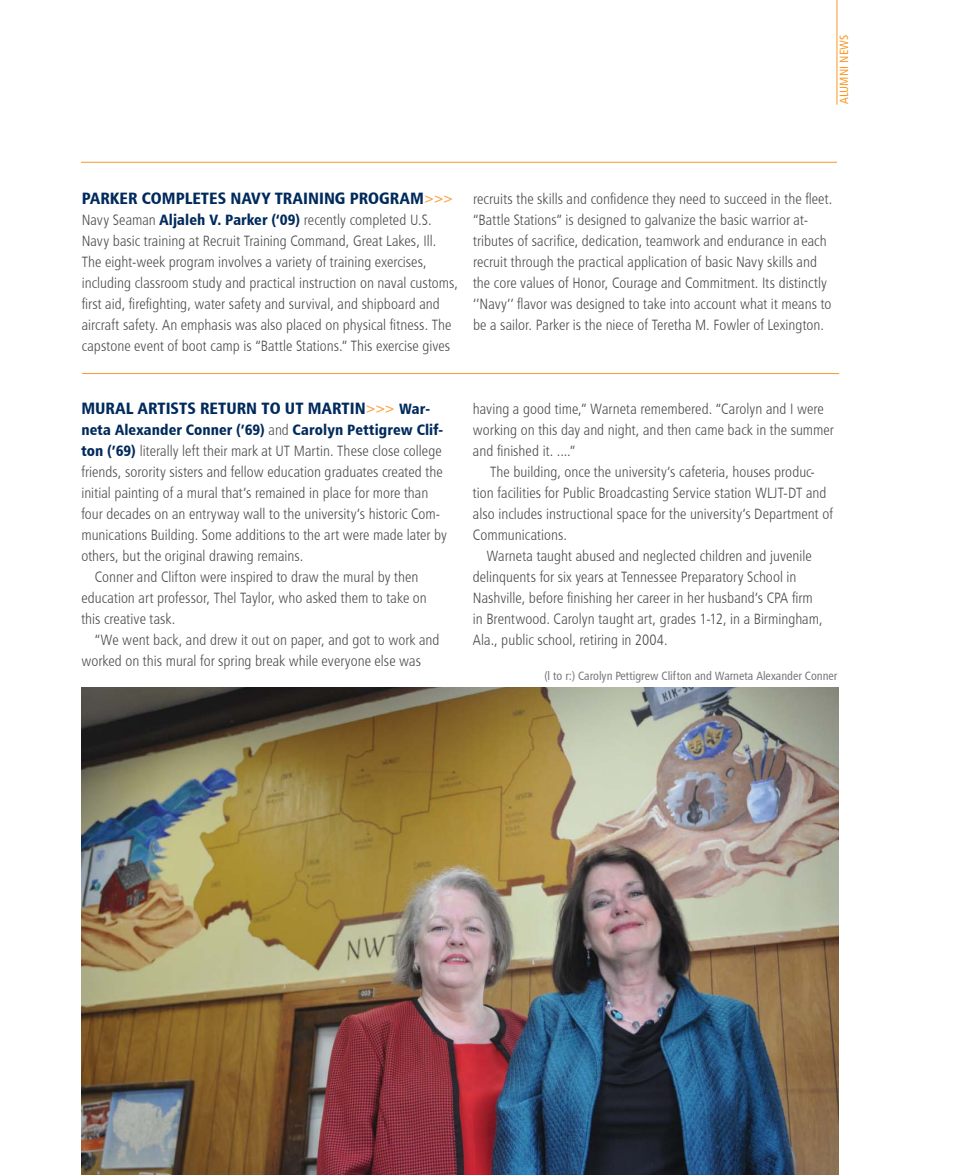
<style>
.page{position:relative;width:972px;height:1175px;background:#fff}
.page>*{position:absolute;margin:0;border:0;box-sizing:border-box;transform-origin:0 0}
.t1{font:16.5px "Humanist 777 BT Black Condensed B";color:#002a5c}
.t2{font:15px/21px "Humanist 777 BT Light Condensed B";color:#4c4c4e}
.t3{font:15px "Humanist 777 BT Black Condensed B";letter-spacing:.005em;color:#002a5c}
.t4{font:12px "Humanist 777 BT Roman Condensed B";color:#77787b}
.t5{font:12px "Humanist 777 BT Roman Condensed B";letter-spacing:.01em;color:#f89828}
.s1{font-family:"Humanist 777 BT Bold Condensed B";font-size:13.5px;color:#faa548}
.s2{font-family:"Humanist 777 BT Black Condensed B";color:#002a5c}
.s3{font-size:15px}
.s4{font-family:"Humanist 777 BT Light Condensed B";color:#4c4c4e}
</style>
<div class="page">
<hr style="left:81px;top:162px;width:756px;height:1px;background:#f89828">
<hr style="left:82px;top:373px;width:757px;height:1px;background:#f89828">
<img style="left:81px;top:687px;width:757px;height:487px">
<hr style="left:837px;top:0;width:1px;height:105px;background:#f89828">
<p class="t5" style="left:837px;top:104px;width:71px;rotate:-90deg">ALUMNI NEWS</p>
<p class="t1" style="left:82px;top:188px;width:374px">PARKER COMPLETES NAVY TRAINING PROGRAM<span class="s1">&gt;&gt;&gt;</span></p>
<p class="t2" style="left:82px;top:209px;width:378px">Navy Seaman <span class="s2">Aljaleh V. Parker (‘09)</span> recently completed U.S.<br>Navy basic training at Recruit Training Command, Great Lakes, Ill.<br>The eight-week program involves a variety of training exercises, including classroom study and practical instruction on naval customs, first aid, firefighting, water safety and survival, and shipboard and aircraft safety. An emphasis was also placed on physical fitness. The capstone event of boot camp is “Battle Stations.” This exercise gives</p>
<p class="t2" style="left:473px;top:188px;width:361px">recruits the skills and confidence they need to succeed in the fleet. “Battle Stations” is designed to galvanize the basic warrior at&shy;tributes of sacrifice, dedication, teamwork and endurance in each recruit through the practical application of basic Navy skills and the core values of Honor, Courage and Commitment. Its distinctly ‘’Navy’’ flavor was designed to take into account what it means to be a sailor. Parker is the niece of Teretha M. Fowler of Lexington.</p>
<p class="t1" style="left:81px;top:398px;width:350px">MURAL ARTISTS RETURN TO UT MARTIN<span class="s1">&gt;&gt;&gt;</span> <span class="s3">War-</span></p>
<p class="t3" style="left:81px;top:420px;width:363px">neta Alexander Conner (’69) <span class="s4">and</span> Carolyn Pettigrew Clif-</p>
<p class="t2" style="left:81px;top:440px;width:362px"><span class="s2">ton (’69)</span> literally left their mark at UT Martin. These close college</p>
<p class="t2" style="left:81px;top:461px;width:363px">friends, sorority sisters and fellow education graduates created the</p>
<p class="t2" style="left:81px;top:482px;width:349px">initial painting of a mural that’s remained in place for more than</p>
<p class="t2" style="left:81px;top:503px;width:360px">four decades on an entryway wall to the university’s historic Com-</p>
<p class="t2" style="left:81px;top:524px;width:367px">munications Building. Some additions to the art were made later by</p>
<p class="t2" style="left:81px;top:545px;width:224px">others, but the original drawing remains.</p>
<p class="t2" style="left:95px;top:566px;width:325px">Conner and Clifton were inspired to draw the mural by then</p>
<p class="t2" style="left:81px;top:587px;width:347px">education art professor, Thel Taylor, who asked them to take on</p>
<p class="t2" style="left:81px;top:608px;width:95px">this creative task.</p>
<p class="t2" style="left:95px;top:629px;width:346px">“We went back, and drew it out on paper, and got to work and</p>
<p class="t2" style="left:81px;top:650px;width:341px">worked on this mural for spring break while everyone else was</p>
<p class="t2" style="left:473px;top:398px;width:362px">having a good time,” Warneta remembered. “Carolyn and I were working on this day and night, and then came back in the summer and finished it. ....”</p>
<p class="t2" style="left:473px;top:461px;width:361px;text-indent:17px">The building, once the university’s cafeteria, houses produc&shy;tion facilities for Public Broadcasting Service station WLJT-DT and also includes instructional space for the university’s Department of Communications.</p>
<p class="t2" style="left:473px;top:545px;width:351px;text-indent:14px">Warneta taught abused and neglected children and juvenile delinquents for six years at Tennessee Preparatory School in Nashville, before finishing her career in her husband’s CPA firm in Brentwood. Carolyn taught art, grades 1-12, in a Birmingham, Ala., public school, retiring in 2004.</p>
<p class="t4" style="left:545px;top:669px;width:294px">(l to r:) Carolyn Pettigrew Clifton and Warneta Alexander Conner</p>
</div>
